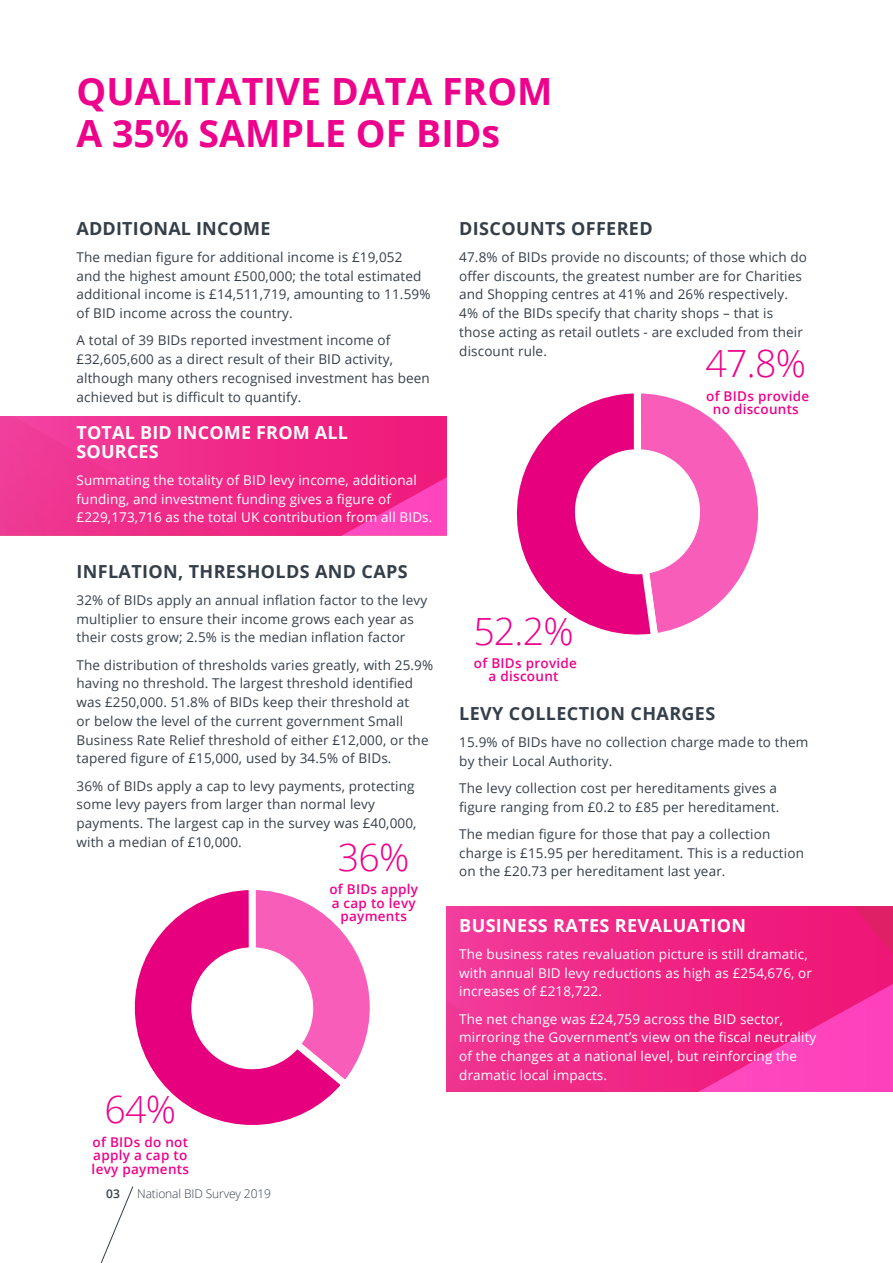
<style>
.page{position:relative;width:893px;height:1263px;background:#fff}
.page>*{position:absolute;margin:0;border:0;box-sizing:border-box;transform-origin:0 0}
.t1{font:700 37.5px "Open Sans";color:#ed028c}
.t2{font:300 37.5px "Open Sans";letter-spacing:-.02em;color:#ed028c}
.BODY_COPY_PARAGRAPH{font:700 18px "Open Sans";letter-spacing:.02em;color:#353f4a}
.BODY_COPY_PARAGRAPH-2{font:700 18px/18.8px "Open Sans";letter-spacing:.01em;color:#fff}
.BODY_COPY_PARAGRAPH-3{font:13.5px/18.8px "Open Sans";letter-spacing:.01em;color:#353f4a}
.BODY_COPY_PARAGRAPH-4{font:13.5px/18.8px "Open Sans";letter-spacing:.01em;color:#fff}
.t3{font:600 13.5px/13.5px "Open Sans";letter-spacing:.02em;color:#ed028c;text-align:center}
.t4{font:300 12px "Open Sans";letter-spacing:-.01em;color:#353f4a}
.t5{font:600 12px "Open Sans";color:#353f4a}
</style>
<div class="page">
<svg style="left:446px;top:906px;width:447px;height:186px;background:#f12a8c"></svg>
<svg style="left:0;top:417px;width:446px;height:118px;background:#f02c8c"></svg>
<svg style="left:355px;top:951px;width:15px;height:113px"></svg>
<svg style="left:134px;top:890px;width:221px;height:235px"></svg>
<div style="left:192px;top:948px;width:121px;height:121px;background:#fff;border-radius:50%"></div>
<svg style="left:100px;top:1186px;width:34px;height:77px"></svg>
<svg style="left:516px;top:393px;width:243px;height:242px"></svg>
<div style="left:575px;top:450px;width:124px;height:124px;background:#fff;border-radius:50%"></div>
<p class="t1" style="left:77px;top:65px;width:478px">QUALITATIVE DATA FROM</p>
<p class="t1" style="left:77px;top:107px;width:425px">A 35% SAMPLE OF BIDs</p>
<p class="BODY_COPY_PARAGRAPH" style="left:77px;top:215px;width:195px">ADDITIONAL INCOME</p>
<p class="BODY_COPY_PARAGRAPH-3" style="left:77px;top:247px;width:355px">The median figure for additional income is £19,052<br>and the highest amount £500,000; the total estimated additional income is £14,511,719, amounting to 11.59% of BID income across the country.</p>
<p class="BODY_COPY_PARAGRAPH-3" style="left:77px;top:331px;width:355px">A total of 39 BIDs reported investment income of £32,605,600 as a direct result of their BID activity, although many others recognised investment has been achieved but is difficult to quantify.</p>
<p class="BODY_COPY_PARAGRAPH-2" style="left:77px;top:422px;width:273px">TOTAL BID INCOME FROM ALL<br>SOURCES</p>
<p class="BODY_COPY_PARAGRAPH-4" style="left:77px;top:470px;width:357px">Summating the totality of BID levy income, additional funding, and investment funding gives a figure of £229,173,716 as the total UK contribution from all BIDs.</p>
<p class="BODY_COPY_PARAGRAPH" style="left:77px;top:558px;width:333px">INFLATION, THRESHOLDS AND CAPS</p>
<p class="BODY_COPY_PARAGRAPH-3" style="left:77px;top:590px;width:352px">32% of BIDs apply an annual inflation factor to the levy multiplier to ensure their income grows each year as their costs grow; 2.5% is the median inflation factor</p>
<p class="BODY_COPY_PARAGRAPH-3" style="left:77px;top:655px;width:358px">The distribution of thresholds varies greatly, with 25.9% having no threshold. The largest threshold identified was £250,000. 51.8% of BIDs keep their threshold at<br>or below the level of the current government Small Business Rate Relief threshold of either £12,000, or the tapered figure of £15,000, used by 34.5% of BIDs.</p>
<p class="BODY_COPY_PARAGRAPH-3" style="left:77px;top:776px;width:342px">36% of BIDs apply a cap to levy payments, protecting some levy payers from larger than normal levy payments. The largest cap in the survey was £40,000, with a median of £10,000.</p>
<p class="t2" style="left:338px;top:832px;width:73px">36%</p>
<p class="t3" style="left:329px;top:882px;width:90px">of BIDs apply</p>
<p class="t3" style="left:332px;top:896px;width:86px">a cap to levy payments</p>
<p class="t2" style="left:105px;top:1084px;width:73px">64%</p>
<p class="t3" style="left:93px;top:1135px;width:97px;text-align:left">of BIDs do not apply a cap to</p>
<p class="t3" style="left:92px;top:1162px;width:99px">levy payments</p>
<p class="t5" style="left:106px;top:1185px;width:15px">03</p>
<p class="t4" style="left:137px;top:1185px;width:135px">National BID Survey 2019</p>
<p class="BODY_COPY_PARAGRAPH" style="left:459px;top:215px;width:195px">DISCOUNTS OFFERED</p>
<p class="BODY_COPY_PARAGRAPH-3" style="left:459px;top:247px;width:349px">47.8% of BIDs provide no discounts; of those which do offer discounts, the greatest number are for Charities and Shopping centres at 41% and 26% respectively.<br>4% of the BIDs specify that charity shops – that is those acting as retail outlets - are excluded from their discount rule.</p>
<p class="t2" style="left:706px;top:338px;width:102px">47.8%</p>
<p class="t3" style="left:706px;top:389px;width:105px">of BIDs provide no discounts</p>
<p class="t2" style="left:473px;top:605px;width:102px">52.2%</p>
<p class="t3" style="left:474px;top:656px;width:105px">of BIDs provide</p>
<p class="t3" style="left:489px;top:669px;width:71px">a discount</p>
<p class="BODY_COPY_PARAGRAPH" style="left:459px;top:700px;width:258px">LEVY COLLECTION CHARGES</p>
<p class="BODY_COPY_PARAGRAPH-3" style="left:459px;top:732px;width:351px">15.9% of BIDs have no collection charge made to them by their Local Authority.</p>
<p class="BODY_COPY_PARAGRAPH-3" style="left:459px;top:778px;width:322px">The levy collection cost per hereditaments gives a figure ranging from £0.2 to £85 per hereditament.</p>
<p class="BODY_COPY_PARAGRAPH-3" style="left:459px;top:824px;width:346px">The median figure for those that pay a collection charge is £15.95 per hereditament. This is a reduction on the £20.73 per hereditament last year.</p>
<p class="BODY_COPY_PARAGRAPH-2" style="left:459px;top:915px;width:288px">BUSINESS RATES REVALUATION</p>
<p class="BODY_COPY_PARAGRAPH-4" style="left:459px;top:944px;width:354px">The business rates revaluation picture is still dramatic, with annual BID levy reductions as high as £254,676, or increases of £218,722.</p>
<p class="BODY_COPY_PARAGRAPH-4" style="left:459px;top:1009px;width:359px">The net change was £24,759 across the BID sector, mirroring the Government’s view on the fiscal neutrality of the changes at a national level, but reinforcing the dramatic local impacts.</p>
</div>
